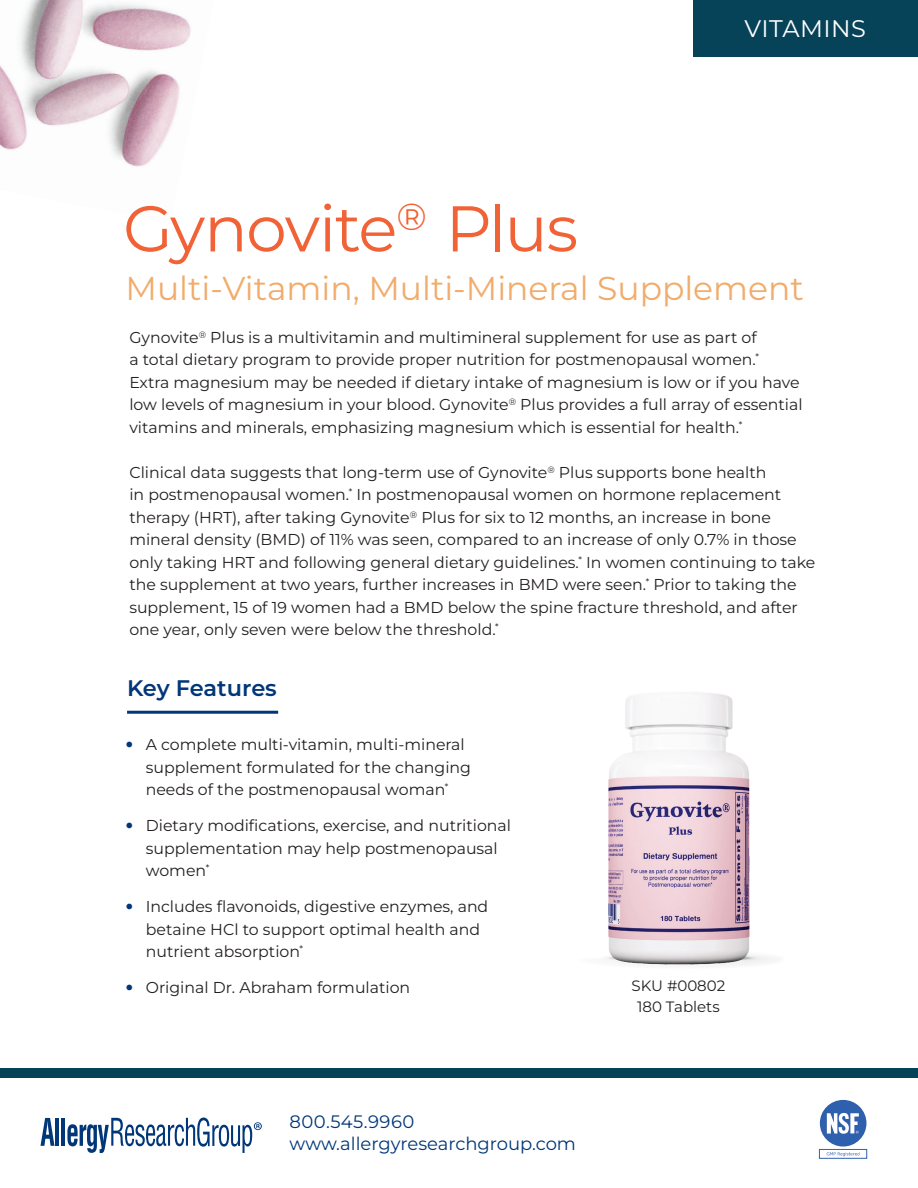
<style>
.page{position:relative;width:918px;height:1188px;background:#fff}
.page>*{position:absolute;margin:0;border:0;box-sizing:border-box;transform-origin:0 0}
.t1{font:64.5px "Montserrat";letter-spacing:-.025em;color:#f16236}
.t2{font:33px "Montserrat";color:#f1ac6b}
.t3{font:24px "Montserrat";letter-spacing:.02em;color:#fff}
.t4{font:600 22.5px "Montserrat";letter-spacing:-.01em;color:#013778}
.t5{font:18px/21.6px "Montserrat";color:#013778}
.t6{font:15.75px/22.5px "Montserrat";color:#231f20}
.t7{font:15px/21px "Montserrat";color:#231f20;text-align:center}
.s1{font-family:"Avenir";color:#013778}
</style>
<div class="page">
<img style="left:0;top:0;width:191px;height:167px">
<hr style="left:127px;top:711px;width:151px;height:3px;background:#013778">
<div style="left:0;top:1068px;width:918px;height:10px;background:#064359"></div>
<img style="left:606px;top:693px;width:169px;height:272px">
<div style="left:694px;top:0;width:224px;height:56px;background:#064359"></div>
<div style="left:820px;top:1100px;width:46px;height:47px;background:#2f60ad;border-radius:50%"></div>
<div style="left:819px;top:1149px;width:48px;height:10px;border:1px solid #3061ad"></div>
<svg style="left:827px;top:1113px;width:32px;height:21px"></svg>
<svg style="left:827px;top:1152px;width:32px;height:4px"></svg>
<svg style="left:40px;top:1118px;width:14px;height:28px"></svg>
<hr style="left:56px;top:1118px;width:3px;height:28px;background:#013778">
<hr style="left:62px;top:1118px;width:3px;height:28px;background:#013778">
<svg style="left:67px;top:1118px;width:195px;height:35px"></svg>
<h1 class="t1" style="left:123px;top:186px;width:456px">Gynovite<sup>®</sup> Plus</h1>
<h3 class="t3" style="left:744px;top:13px;width:123px">VITAMINS</h3>
<h2 class="t2" style="left:126px;top:267px;width:680px">Multi-Vitamin, Multi-Mineral Supplement</h2>
<p class="t6" style="left:129px;top:326px;width:675px">Gynovite<sup>®</sup> Plus is a multivitamin and multimineral supplement for use as part of<br>a total dietary program to provide proper nutrition for postmenopausal women.<sup>* </sup>Extra magnesium may be needed if dietary intake of magnesium is low or if you have low levels of magnesium in your blood. Gynovite<sup>®</sup> Plus provides a full array of essential vitamins and minerals, emphasizing magnesium which is essential for health.<sup>*</sup></p>
<p class="t6" style="left:129px;top:461px;width:688px">Clinical data suggests that long-term use of Gynovite<sup>®</sup> Plus supports bone health<br>in postmenopausal women.<sup>*</sup> In postmenopausal women on hormone replacement therapy (HRT), after taking Gynovite<sup>®</sup> Plus for six to 12 months, an increase in bone mineral density (BMD) of 11% was seen, compared to an increase of only 0.7% in those only taking HRT and following general dietary guidelines.<sup>*</sup> In women continuing to take the supplement at two years, further increases in BMD were seen.<sup>*</sup> Prior to taking the supplement, 15 of 19 women had a BMD below the spine fracture threshold, and after one year, only seven were below the threshold.<sup>*</sup></p>
<h3 class="t4" style="left:127px;top:673px;width:151px">Key Features</h3>
<p class="t6" style="left:146px;top:733px;width:327px;text-indent:-20px"><span class="s1">•</span> A complete multi-vitamin, multi-mineral supplement formulated for the changing needs of the postmenopausal woman<sup>*</sup></p>
<p class="t6" style="left:146px;top:814px;width:367px;text-indent:-20px"><span class="s1">•</span> Dietary modifications, exercise, and nutritional supplementation may help postmenopausal women<sup>*</sup></p>
<p class="t6" style="left:146px;top:895px;width:344px;text-indent:-20px"><span class="s1">•</span> Includes flavonoids, digestive enzymes, and betaine HCl to support optimal health and nutrient absorption<sup>*</sup></p>
<p class="t6" style="left:126px;top:976px;width:286px"><span class="s1">•</span> Original Dr. Abraham formulation</p>
<p class="t5" style="left:290px;top:1111px;width:288px">800.545.9960 www.allergyresearchgroup.com</p>
<p class="t7" style="left:631px;top:975px;width:95px">SKU #00802<br>180 Tablets</p>
</div>
